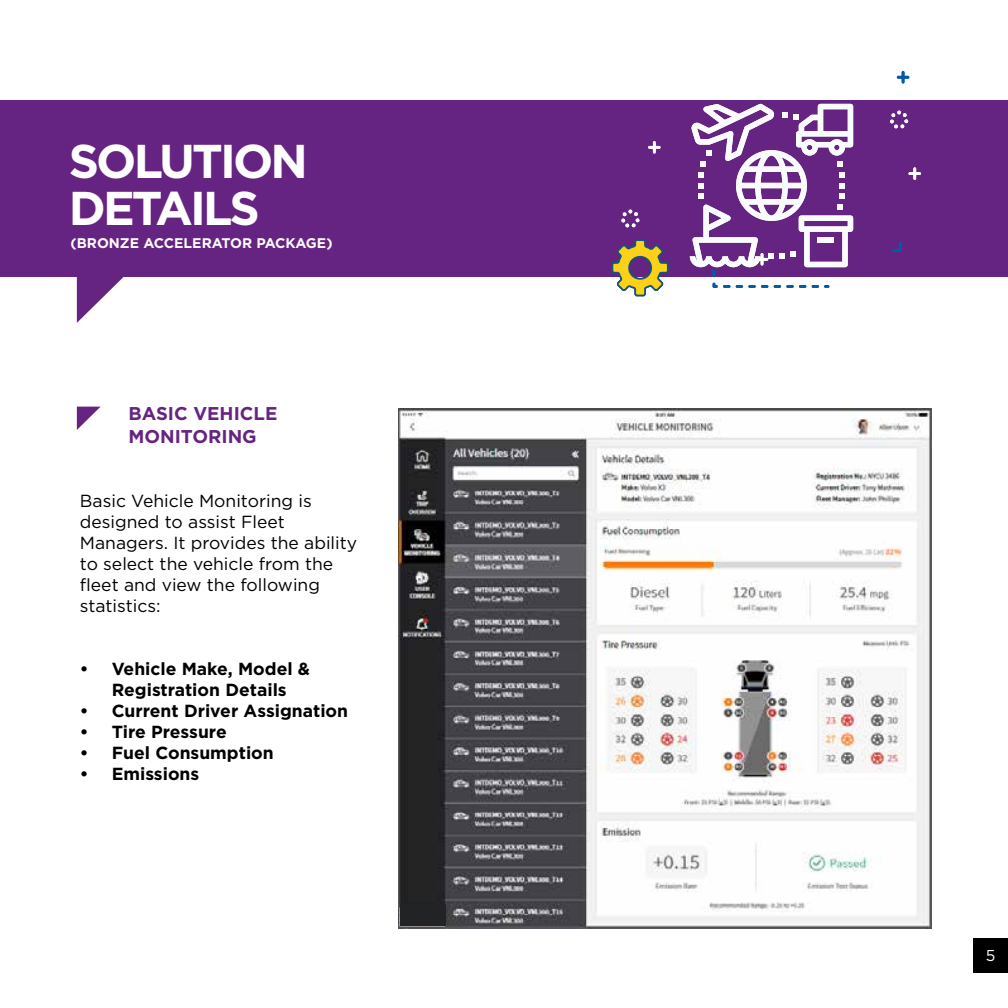
<style>
.page{position:relative;width:1008px;height:1008px;background:#fff}
.page>*{position:absolute;margin:0;border:0;box-sizing:border-box;transform-origin:0 0}
.t1{font:700 47.43px/47.2px "Gotham";letter-spacing:-.06em;color:#fff}
.t2{font:700 18.55px/22.2px "Gotham";color:#662482}
.t3{font:17.5px/21px "Gotham";color:#000}
.t4{font:700 17.5px/21px "Gotham";color:#000;text-align:center}
.t5{font:15.75px "Gotham";color:#fff}
.t6{font:700 14px "Gotham";color:#fcfcfc}
</style>
<div class="page">
<div style="left:0;top:100px;width:1008px;height:176px;background:#662482"></div>
<svg style="left:77px;top:276px;width:58px;height:47px"></svg>
<svg style="left:77px;top:407px;width:23px;height:23px"></svg>
<img style="left:398px;top:409px;width:533px;height:519px">
<div style="left:973px;top:938px;width:35px;height:35px;background:#000"></div>
<svg style="left:611px;top:239px;width:59px;height:58px"></svg>
<svg style="left:892px;top:242px;width:10px;height:10px"></svg>
<svg style="left:713px;top:283px;width:17px;height:5px"></svg>
<svg style="left:736px;top:285px;width:32px;height:3px"></svg>
<svg style="left:774px;top:285px;width:32px;height:3px"></svg>
<svg style="left:812px;top:285px;width:17px;height:3px"></svg>
<svg style="left:890px;top:111px;width:18px;height:17px"></svg>
<svg style="left:621px;top:210px;width:19px;height:17px"></svg>
<svg style="left:897px;top:71px;width:12px;height:12px"></svg>
<svg style="left:909px;top:167px;width:12px;height:13px"></svg>
<svg style="left:648px;top:141px;width:13px;height:13px"></svg>
<svg style="left:690px;top:104px;width:163px;height:173px"></svg>
<div style="left:400px;top:904px;width:46px;height:21px;background:#222325"></div>
<h1 class="t1" style="left:69px;top:137px;width:241px">SOLUTION<br>DETAILS</h1>
<p class="t6" style="left:71px;top:234px;width:264px">(BRONZE ACCELERATOR PACKAGE)</p>
<p class="t2" style="left:128px;top:403px;width:151px">BASIC VEHICLE<br>MONITORING</p>
<p class="t3" style="left:80px;top:490px;width:279px">Basic Vehicle Monitoring is designed to assist Fleet<br>Managers. It provides the ability to select the vehicle from the fleet and view the following statistics:</p>
<p class="t4" style="left:80px;top:658px;width:232px">• Vehicle Make, Model &amp;<br>Registration Details</p>
<p class="t4" style="left:80px;top:700px;width:270px">• Current Driver Assignation</p>
<p class="t4" style="left:80px;top:721px;width:148px">• Tire Pressure</p>
<p class="t4" style="left:80px;top:742px;width:195px">• Fuel Consumption</p>
<p class="t4" style="left:80px;top:763px;width:121px">• Emissions</p>
<p class="t5" style="left:986px;top:945px;width:11px">5</p>
</div>
